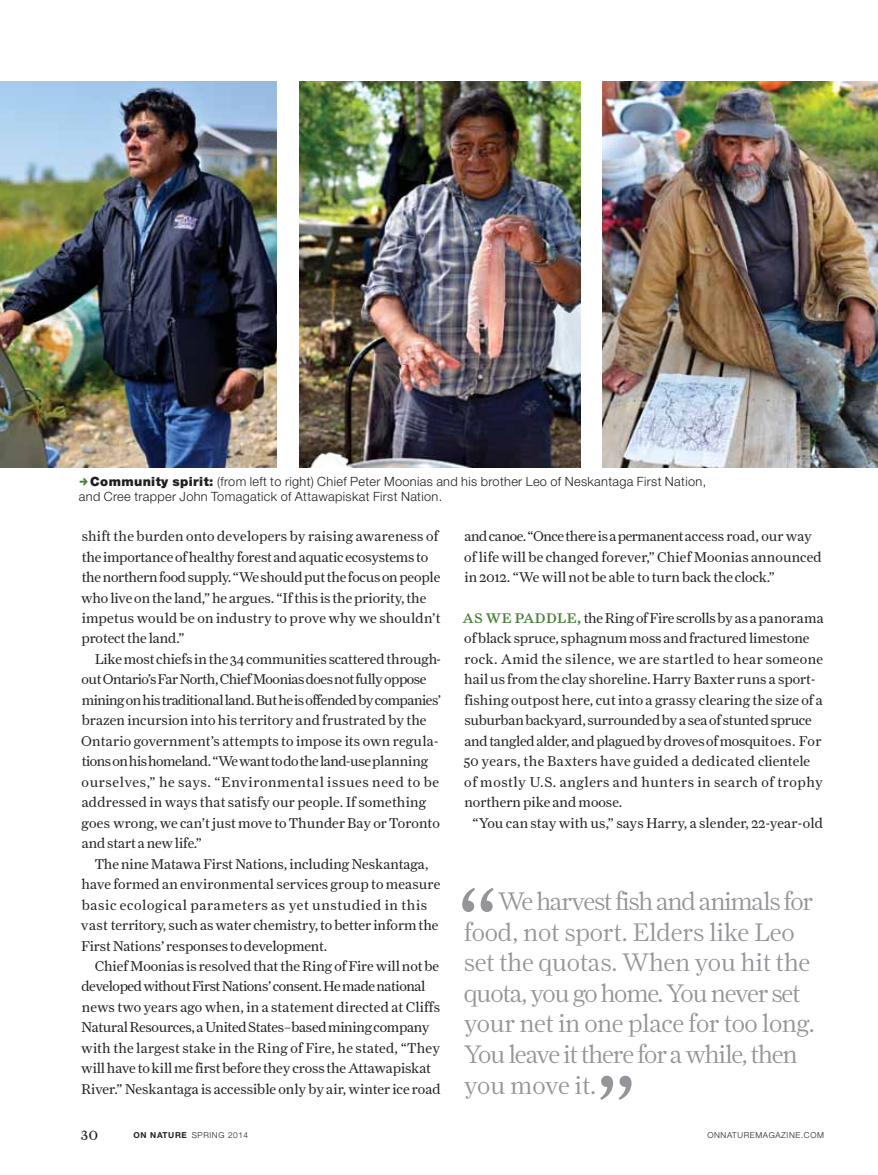
<style>
.page{position:relative;width:878px;height:1175px;background:#fff}
.page>*{position:absolute;margin:0;border:0;box-sizing:border-box;transform-origin:0 0}
.t1{font:300 103.5px "Farnham Display TL";color:#939598}
.t2{font:300 25.5px/30.6px "Farnham Display TL";letter-spacing:-.04em;color:#939598}
.t3{font:14.25px/20.4px "Farnham Text TL";color:#231f20}
.t4{font:13.5px "Farnham Display TL";color:#231f20}
.t5{font:300 12.75px/15px "Helvetica Neue";letter-spacing:.025em;color:#231f20}
.t6{font:300 8.25px "Helvetica Neue";letter-spacing:.075em;color:#231f20}
.s1{font-weight:900}
.s2{font-family:"Farnham Display TL Regular SC";font-size:18px;color:#487f39}
.s3{font-weight:700}
</style>
<div class="page">
<img style="left:299px;top:81px;width:281px;height:386px">
<img style="left:0;top:81px;width:277px;height:386px">
<img style="left:602px;top:81px;width:276px;height:386px">
<p class="t5" style="left:79px;top:474px;width:628px;text-indent:11px"><span class="s1">Community spirit:</span> (from left to right) Chief Peter Moonias and his brother Leo of Neskantaga First Nation, and Cree trapper John Tomagatick of Attawapiskat First Nation.</p>
<p class="t3" style="left:81px;top:526px;width:361px">shift the burden onto developers by raising awareness of the importance of healthy forest and aquatic ecosystems to the northern food supply. “We should put the focus on people who live on the land,” he argues. “If this is the priority, the impetus would be on industry to prove why we shouldn’t protect the land.”</p>
<p class="t3" style="left:81px;top:648px;width:361px;text-indent:13px">Like most chiefs in the 34 communities scattered through&shy;out Ontario’s Far North, Chief Moonias does not fully oppose mining on his traditional land. But he is offended by companies’ brazen incursion into his territory and frustrated by the Ontario government’s attempts to impose its own regula&shy;tions on his homeland. “We want to do the land-use planning ourselves,” he says. “Environmental issues need to be addressed in ways that satisfy our people. If something goes wrong, we can’t just move to Thunder Bay or Toronto and start a new life.”</p>
<p class="t3" style="left:81px;top:853px;width:361px;text-indent:14px">The nine Matawa First Nations, including Neskantaga, have formed an environmental services group to measure basic ecological parameters as yet unstudied in this vast territory, such as water chemistry, to better inform the First Nations’ responses to development.</p>
<p class="t3" style="left:81px;top:955px;width:361px;text-indent:13px">Chief Moonias is resolved that the Ring of Fire will not be developed without First Nations’ consent. He made national news two years ago when, in a statement directed at Cliffs Natural Resources, a United States–based mining company with the largest stake in the Ring of Fire, he stated, “They will have to kill me first before they cross the Attawapiskat River.” Neskantaga is accessible only by air, winter ice road</p>
<p class="t3" style="left:464px;top:526px;width:359px">and canoe. “Once there is a permanent access road, our way of life will be changed forever,” Chief Moonias announced in 2012. “We will not be able to turn back the clock.”</p>
<p class="t3" style="left:462px;top:607px;width:363px"><span class="s2">as we paddle,</span> the Ring of Fire scrolls by as a panorama of black spruce, sphagnum moss and fractured limestone rock. Amid the silence, we are startled to hear someone hail us from the clay shoreline. Harry Baxter runs a sport&shy;fishing outpost here, cut into a grassy clearing the size of a suburban backyard, surrounded by a sea of stunted spruce and tangled alder, and plagued by droves of mosquitoes. For 50 years, the Baxters have guided a dedicated clientele of mostly U.S. anglers and hunters in search of trophy northern pike and moose.</p>
<p class="t3" style="left:472px;top:812px;width:352px">“You can stay with us,” says Harry, a slender, 22-year-old</p>
<h1 class="t1" style="left:456px;top:865px;width:44px">“</h1>
<h2 class="t2" style="left:463px;top:885px;width:352px;text-indent:34px">We harvest fish and animals for food, not sport. Elders like Leo set the quotas. When you hit the quota, you go home. You never set your net in one place for too long.<br>You leave it there for a while, then you move it.</h2>
<h1 class="t1" style="left:595px;top:1052px;width:44px">”</h1>
<p class="t4" style="left:81px;top:1127px;width:19px">30</p>
<p class="t6" style="left:134px;top:1129px;width:116px"><span class="s3">ON NATURE</span> SPRING 2014</p>
<p class="t6" style="left:707px;top:1129px;width:118px">ONNATUREMAGAZINE.COM</p>
</div>
